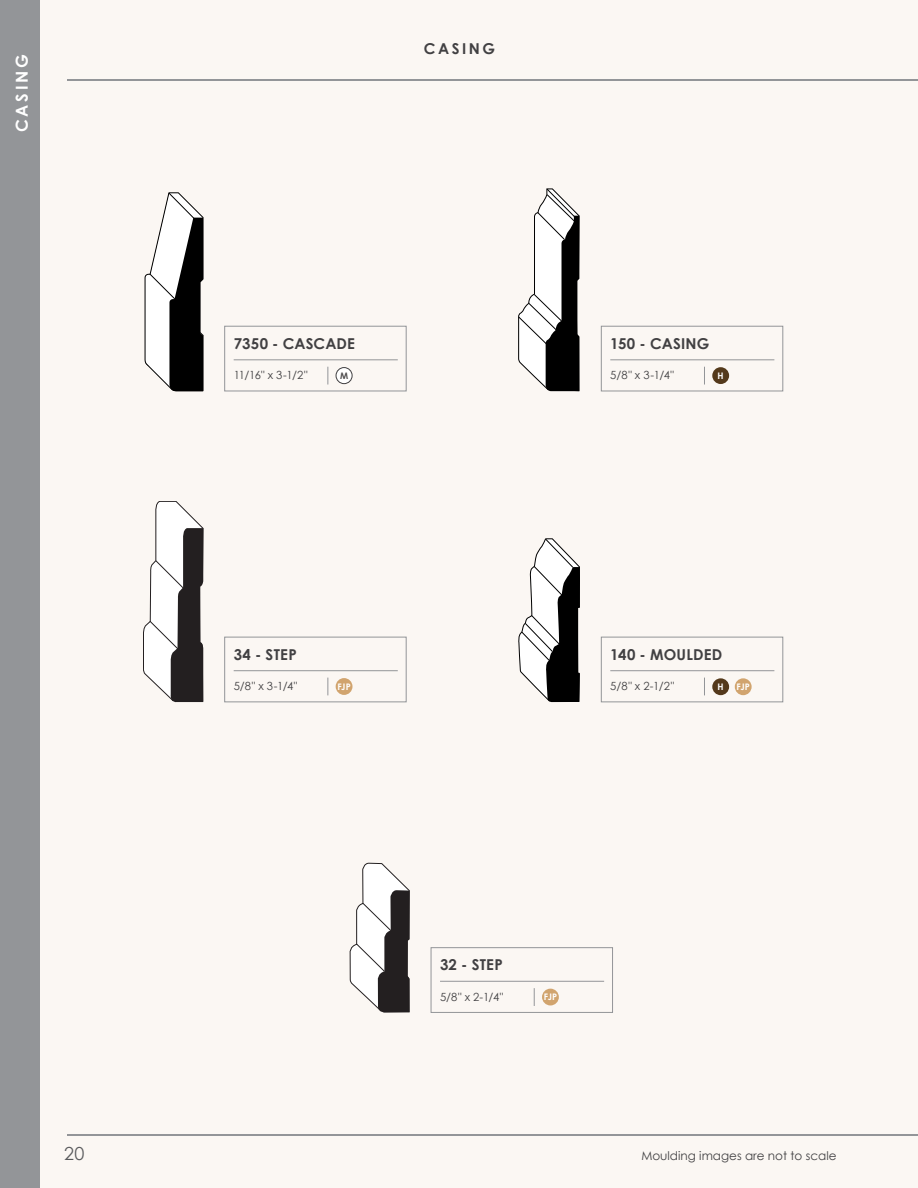
<style>
.page{position:relative;width:918px;height:1188px;background:#fff}
.page>*{position:absolute;margin:0;border:0;box-sizing:border-box;transform-origin:0 0}
.t1{font:18px "Century Gothic";color:#58595b}
.t2{font:700 16.5px "Century Gothic";letter-spacing:.17em;color:#fff}
.t3{font:700 15px "Century Gothic";letter-spacing:.015em;color:#414042}
.t4{font:12px "Century Gothic";color:#414042}
.t5{font:11.25px "Century Gothic";color:#414042}
.t6{font:700 9px "Century Gothic";letter-spacing:-.02em;color:#fff}
.t7{font:700 9px "Century Gothic";color:#4e4c4d}
</style>
<div class="page">
<div style="left:40px;top:0;width:878px;height:1188px;background:#fbf7f3"></div>
<div style="left:0;top:0;width:40px;height:1188px;background:#939598"></div>
<hr style="left:68px;top:80px;width:850px;height:1px;background:#939598">
<hr style="left:68px;top:1134px;width:850px;height:1px;background:#939598">
<svg style="left:144px;top:192px;width:60px;height:200px"></svg>
<svg style="left:143px;top:501px;width:60px;height:201px"></svg>
<div style="left:224px;top:637px;width:182px;height:65px;border:1px solid #939598"></div>
<div style="left:336px;top:678px;width:17px;height:17px;background:#d1a46e;border-radius:50%"></div>
<hr style="left:234px;top:670px;width:164px;height:1px;background:#939598">
<svg style="left:328px;top:678px;width:1px;height:17px"></svg>
<svg style="left:350px;top:863px;width:60px;height:150px"></svg>
<div style="left:542px;top:989px;width:17px;height:16px;background:#d1a46e;border-radius:50%"></div>
<div style="left:431px;top:947px;width:182px;height:66px;border:1px solid #939598"></div>
<hr style="left:440px;top:981px;width:164px;height:1px;background:#939598">
<svg style="left:534px;top:988px;width:1px;height:18px"></svg>
<svg style="left:518px;top:538px;width:62px;height:164px"></svg>
<div style="left:735px;top:678px;width:17px;height:17px;background:#d1a46e;border-radius:50%"></div>
<div style="left:712px;top:678px;width:17px;height:17px;background:#54391b;border-radius:50%"></div>
<div style="left:601px;top:637px;width:182px;height:65px;border:1px solid #939598"></div>
<hr style="left:610px;top:670px;width:164px;height:1px;background:#939598">
<svg style="left:704px;top:678px;width:1px;height:17px"></svg>
<svg style="left:518px;top:189px;width:61px;height:202px"></svg>
<div style="left:712px;top:367px;width:17px;height:17px;background:#54391b;border-radius:50%"></div>
<div style="left:601px;top:326px;width:182px;height:65px;border:1px solid #939598"></div>
<hr style="left:610px;top:360px;width:164px;height:1px;background:#939598">
<svg style="left:704px;top:367px;width:1px;height:18px"></svg>
<div style="left:224px;top:326px;width:182px;height:65px;border:1px solid #939598"></div>
<div style="left:336px;top:368px;width:16px;height:16px;background:#fff;border-radius:50%"></div>
<div style="left:336px;top:367px;width:17px;height:17px;border:1px solid #414042;border-radius:50%"></div>
<hr style="left:234px;top:360px;width:164px;height:1px;background:#939598">
<svg style="left:328px;top:367px;width:1px;height:18px"></svg>
<h2 class="t2" style="left:9px;top:132px;width:80px;rotate:-90deg">CASING</h2>
<h3 class="t3" style="left:424px;top:37px;width:73px">CASING</h3>
<h3 class="t3" style="left:234px;top:332px;width:123px">7350 - CASCADE</h3>
<p class="t5" style="left:234px;top:368px;width:75px">11/16" x 3-1/2"</p>
<p class="t7" style="left:340px;top:369px;width:10px">M</p>
<h3 class="t3" style="left:610px;top:332px;width:101px">150 - CASING</h3>
<p class="t5" style="left:610px;top:368px;width:65px">5/8" x 3-1/4"</p>
<p class="t6" style="left:718px;top:369px;width:8px">H</p>
<h3 class="t3" style="left:234px;top:643px;width:65px">34 - STEP</h3>
<p class="t5" style="left:234px;top:678px;width:65px">5/8" x 3-1/4"</p>
<p class="t6" style="left:337px;top:680px;width:15px">FJP</p>
<h3 class="t3" style="left:610px;top:643px;width:114px">140 - MOULDED</h3>
<p class="t5" style="left:610px;top:678px;width:66px">5/8" x 2-1/2"</p>
<p class="t6" style="left:718px;top:680px;width:8px">H</p>
<p class="t6" style="left:737px;top:680px;width:15px">FJP</p>
<h3 class="t3" style="left:440px;top:953px;width:64px">32 - STEP</h3>
<p class="t5" style="left:440px;top:989px;width:65px">5/8" x 2-1/4"</p>
<p class="t6" style="left:544px;top:990px;width:15px">FJP</p>
<h1 class="t1" style="left:64px;top:1141px;width:22px">20</h1>
<p class="t4" style="left:641px;top:1147px;width:197px">Moulding images are not to scale</p>
</div>
